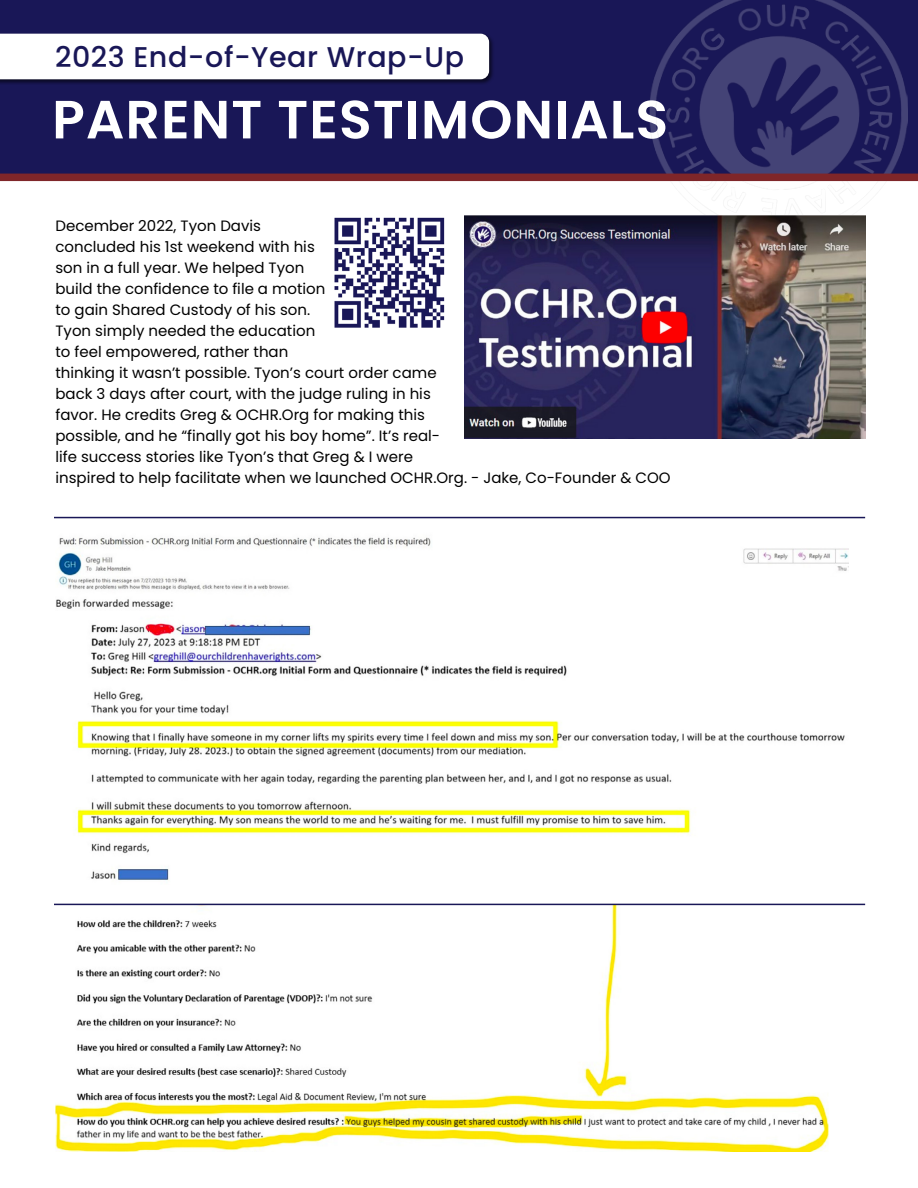
<style>
.page{position:relative;width:918px;height:1188px;background:#fff}
.page>*{position:absolute;margin:0;border:0;box-sizing:border-box;transform-origin:0 0}
.t1{font:600 53.7px "Poppins";letter-spacing:.02em;color:#fff}
.t2{font:500 28.5px "Poppins";letter-spacing:.02em;color:#191757}
.t3{font:15px/21px "Poppins";color:#000}
</style>
<div class="page">
<div style="left:0;top:0;width:918px;height:174px;background:#191757"></div>
<div style="left:0;top:33px;width:495px;height:52px;background:#000;opacity:.6"></div>
<div style="left:0;top:34px;width:489px;height:45px;background:#fff"></div>
<img style="left:650px;top:0;width:258px;height:237px">
<div style="left:0;top:174px;width:918px;height:7px;background:#7f2629"></div>
<img style="left:465px;top:215px;width:400px;height:224px">
<img style="left:56px;top:537px;width:792px;height:343px">
<img style="left:55px;top:905px;width:773px;height:246px">
<img style="left:334px;top:217px;width:111px;height:111px">
<hr style="left:54px;top:517px;width:811px;height:1px;background:#191757">
<hr style="left:54px;top:904px;width:811px;height:1px;background:#191757">
<h2 class="t2" style="left:55px;top:40px;width:411px">2023 End-of-Year Wrap-Up</h2>
<h1 class="t1" style="left:52px;top:88px;width:618px">PARENT TESTIMONIALS</h1>
<p class="t3" style="left:56px;top:215px;width:617px">December 2022, Tyon Davis<br>concluded his 1st weekend with his<br>son in a full year. We helped Tyon<br>build the confidence to file a motion<br>to gain Shared Custody of his son.<br>Tyon simply needed the education<br>to feel empowered, rather than<br>thinking it wasn’t possible. Tyon’s court order came<br>back 3 days after court, with the judge ruling in his<br>favor. He credits Greg &amp; OCHR.Org for making this<br>possible, and he “finally got his boy home”. It’s real-<br>life success stories like Tyon’s that Greg &amp; I were<br>inspired to help facilitate when we launched OCHR.Org. - Jake, Co-Founder &amp; COO</p>
</div>
